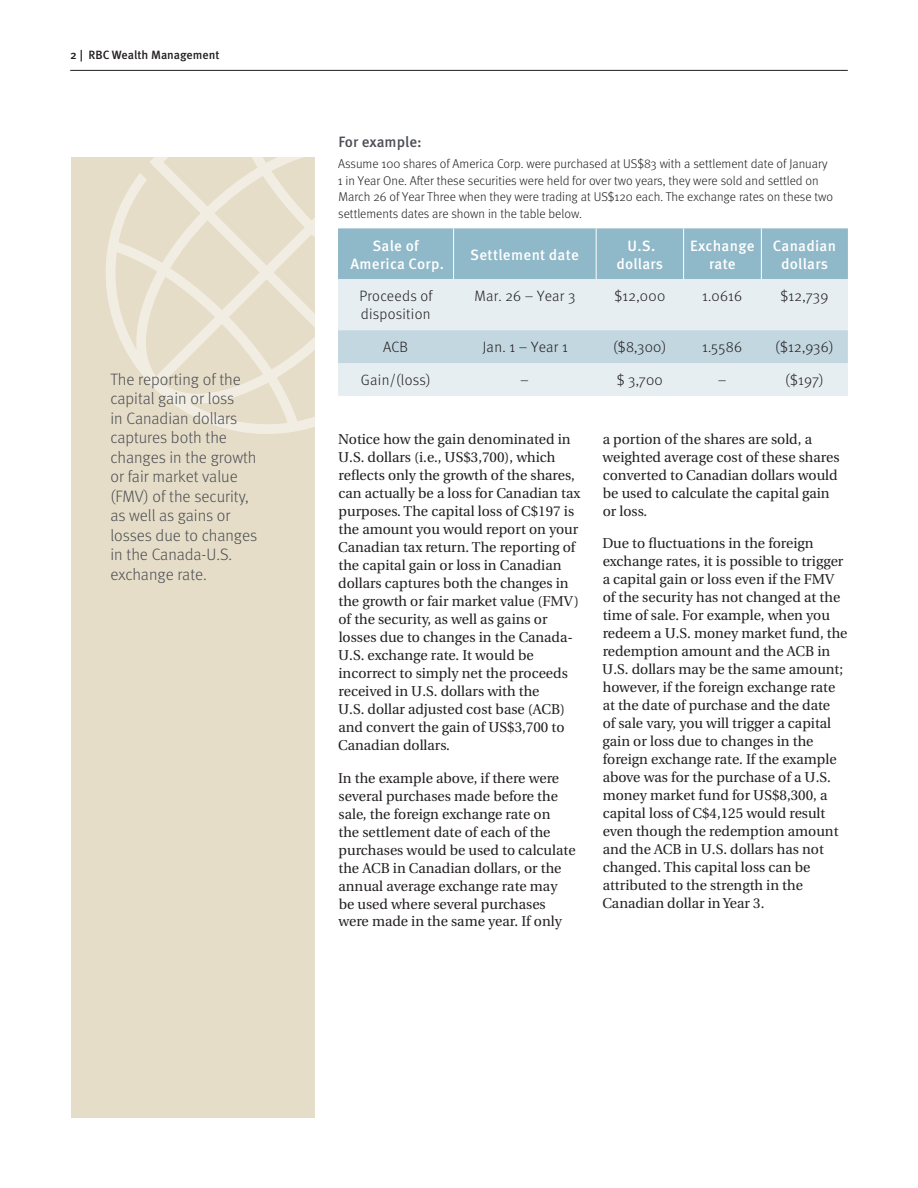
<style>
.page{position:relative;width:918px;height:1188px;background:#fff}
.page>*{position:absolute;margin:0;border:0;box-sizing:border-box;transform-origin:0 0}
.t1{font:300 16.5px/19.5px "Meta OT";color:#4c4f54}
.t2{font:300 15px/18px "Meta OT";letter-spacing:.02em;color:#231f20}
.t3{font:500 15px/18px "Meta OT";letter-spacing:.02em;color:#fff;text-align:center}
.t4{font:500 15px "Meta OT";color:#4c4f54}
.t5{font:14.25px/18px "Utopia";color:#231f20}
.t6{font:300 12.75px/16.5px "Meta OT";color:#231f20}
.t7{font:500 12px "Meta OT";color:#231f20}
</style>
<div class="page">
<hr style="left:70px;top:70px;width:778px;height:1px;background:#231f20">
<div style="left:71px;top:158px;width:244px;height:960px;background:#e6ddc8"></div>
<svg style="left:101px;top:157px;width:213px;height:277px"></svg>
<div style="left:338px;top:228px;width:510px;height:51px;background:#8fb8c8"></div>
<div style="left:338px;top:279px;width:510px;height:117px;background:#e6eef2"></div>
<div style="left:338px;top:330px;width:510px;height:33px;background:#c3d7e1"></div>
<hr style="left:453px;top:228px;width:1px;height:51px;background:#fff">
<hr style="left:596px;top:228px;width:1px;height:51px;background:#fff">
<hr style="left:683px;top:228px;width:1px;height:51px;background:#fff">
<hr style="left:761px;top:228px;width:1px;height:51px;background:#fff">
<p class="t7" style="left:70px;top:47px;width:151px">2 | RBC Wealth Management</p>
<p class="t1" style="left:110px;top:370px;width:148px">The reporting of the capital gain or loss<br>in Canadian dollars captures both the changes in the growth or fair market value (FMV) of the security, as well as gains or losses due to changes in the Canada-U.S. exchange rate.</p>
<p class="t4" style="left:339px;top:133px;width:85px">For example:</p>
<p class="t6" style="left:338px;top:156px;width:497px">Assume 100 shares of America Corp. were purchased at US$83 with a settlement date of January 1 in Year One. After these securities were held for over two years, they were sold and settled on March 26 of Year Three when they were trading at US$120 each. The exchange rates on these two settlements dates are shown in the table below.</p>
<p class="t3" style="left:350px;top:237px;width:95px">Sale of<br>America Corp.</p>
<p class="t3" style="left:470px;top:246px;width:110px">Settlement date</p>
<p class="t3" style="left:616px;top:237px;width:48px">U.S. dollars</p>
<p class="t3" style="left:690px;top:237px;width:66px">Exchange rate</p>
<p class="t3" style="left:773px;top:237px;width:65px">Canadian dollars</p>
<p class="t2" style="left:359px;top:288px;width:75px">Proceeds of disposition</p>
<p class="t2" style="left:475px;top:288px;width:102px">Mar. 26 – Year 3</p>
<p class="t2" style="left:614px;top:288px;width:52px">$12,000</p>
<p class="t2" style="left:702px;top:288px;width:42px">1.0616</p>
<p class="t2" style="left:780px;top:288px;width:49px">$12,739</p>
<p class="t2" style="left:383px;top:338px;width:27px">ACB</p>
<p class="t2" style="left:483px;top:338px;width:87px">Jan. 1 – Year 1</p>
<p class="t2" style="left:613px;top:338px;width:55px">($8,300)</p>
<p class="t2" style="left:702px;top:338px;width:41px">1.5586</p>
<p class="t2" style="left:775px;top:338px;width:60px">($12,936)</p>
<p class="t2" style="left:361px;top:371px;width:71px">Gain/(loss)</p>
<p class="t2" style="left:520px;top:371px;width:10px">–</p>
<p class="t2" style="left:617px;top:371px;width:48px">$ 3,700</p>
<p class="t2" style="left:718px;top:371px;width:10px">–</p>
<p class="t2" style="left:785px;top:371px;width:40px">($197)</p>
<p class="t5" style="left:338px;top:431px;width:244px">Notice how the gain denominated in U.S. dollars (i.e., US$3,700), which reflects only the growth of the shares, can actually be a loss for Canadian tax purposes. The capital loss of C$197 is the amount you would report on your Canadian tax return. The reporting of the capital gain or loss in Canadian dollars captures both the changes in the growth or fair market value (FMV) of the security, as well as gains or losses due to changes in the Canada-U.S. exchange rate. It would be incorrect to simply net the proceeds received in U.S. dollars with the<br>U.S. dollar adjusted cost base (ACB) and convert the gain of US$3,700 to Canadian dollars.</p>
<p class="t5" style="left:338px;top:769px;width:239px">In the example above, if there were several purchases made before the sale, the foreign exchange rate on<br>the settlement date of each of the purchases would be used to calculate the ACB in Canadian dollars, or the annual average exchange rate may be used where several purchases were made in the same year. If only</p>
<p class="t5" style="left:603px;top:431px;width:238px">a portion of the shares are sold, a weighted average cost of these shares converted to Canadian dollars would be used to calculate the capital gain or loss.</p>
<p class="t5" style="left:602px;top:535px;width:247px">Due to fluctuations in the foreign exchange rates, it is possible to trigger a capital gain or loss even if the FMV of the security has not changed at the time of sale. For example, when you redeem a U.S. money market fund, the redemption amount and the ACB in U.S. dollars may be the same amount; however, if the foreign exchange rate at the date of purchase and the date<br>of sale vary, you will trigger a capital gain or loss due to changes in the foreign exchange rate. If the example above was for the purchase of a U.S. money market fund for US$8,300, a capital loss of C$4,125 would result even though the redemption amount and the ACB in U.S. dollars has not changed. This capital loss can be attributed to the strength in the Canadian dollar in Year 3.</p>
</div>
